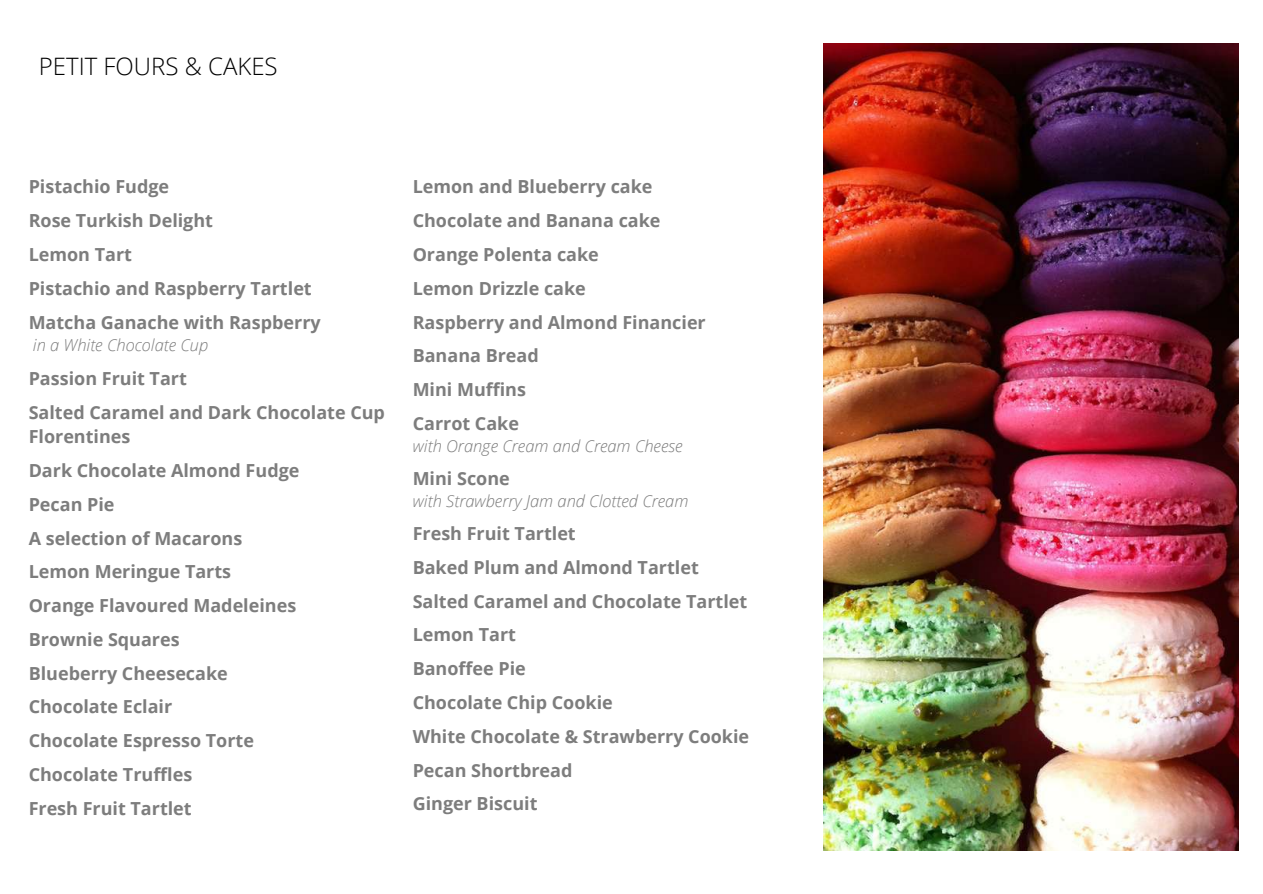
<style>
.page{position:relative;width:1263px;height:894px;background:#fff}
.page>*{position:absolute;margin:0;border:0;box-sizing:border-box;transform-origin:0 0}
.t1{font:300 24px "Open Sans";color:#000}
.t2{font:700 18px/33.8px "Open Sans";color:#7d7d7d}
.t3{font:italic 300 16.5px "Open Sans";color:#7d7d7d}
</style>
<div class="page">
<img style="left:823px;top:43px;width:415px;height:807px">
<h1 class="t1" style="left:39px;top:50px;width:240px">PETIT FOURS &amp; CAKES</h1>
<p class="t2" style="left:29px;top:169px;width:294px">Pistachio Fudge<br>Rose Turkish Delight<br>Lemon Tart<br>Pistachio and Raspberry Tartlet<br>Matcha Ganache with Raspberry</p>
<p class="t3" style="left:33px;top:333px;width:177px">in a White Chocolate Cup</p>
<p class="t2" style="left:29px;top:361px;width:358px">Passion Fruit Tart<br>Salted Caramel and Dark Chocolate Cup</p>
<p class="t2" style="left:29px;top:419px;width:272px">Florentines<br>Dark Chocolate Almond Fudge<br>Pecan Pie<br>A selection of Macarons<br>Lemon Meringue Tarts<br>Orange Flavoured Madeleines<br>Brownie Squares<br>Blueberry Cheesecake<br>Chocolate Eclair<br>Chocolate Espresso Torte<br>Chocolate Truffles<br>Fresh Fruit Tartlet</p>
<p class="t2" style="left:413px;top:169px;width:295px">Lemon and Blueberry cake<br>Chocolate and Banana cake<br>Orange Polenta cake<br>Lemon Drizzle cake<br>Raspberry and Almond Financier<br>Banana Bread<br>Mini Muffins<br>Carrot Cake</p>
<p class="t3" style="left:413px;top:434px;width:271px">with Orange Cream and Cream Cheese</p>
<p class="t2" style="left:413px;top:461px;width:99px">Mini Scone</p>
<p class="t3" style="left:413px;top:489px;width:277px">with Strawberry Jam and Clotted Cream</p>
<p class="t2" style="left:413px;top:516px;width:338px">Fresh Fruit Tartlet<br>Baked Plum and Almond Tartlet<br>Salted Caramel and Chocolate Tartlet<br>Lemon Tart<br>Banoffee Pie<br>Chocolate Chip Cookie<br>White Chocolate &amp; Strawberry Cookie<br>Pecan Shortbread<br>Ginger Biscuit</p>
</div>
